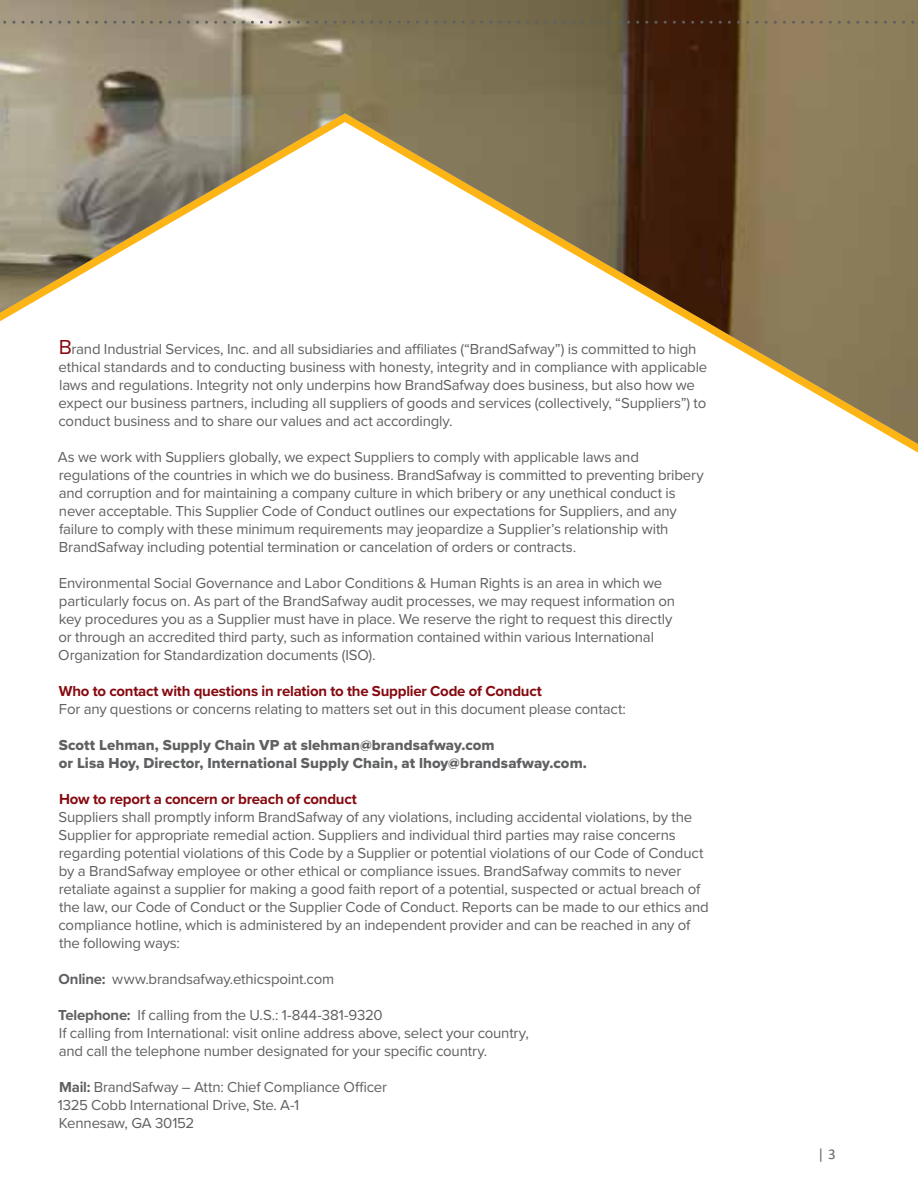
<style>
.page{position:relative;width:918px;height:1188px;background:#fff}
.page>*{position:absolute;margin:0;border:0;box-sizing:border-box;transform-origin:0 0}
.t1{font:15px/18px "Proxima Nova";letter-spacing:-.015em;color:#5f6062}
.t2{font:15px/18px "Proxima Nova Extrabld";letter-spacing:.005em;color:#5f6062}
.t3{font:700 15px "Proxima Nova";letter-spacing:-.015em;color:#86090f}
.t4{font:15px "Calibri";color:#666}
.s1{font-size:21px;color:#86090f}
.s2{font-weight:700}
</style>
<div class="page">
<img style="left:0;top:42px;width:918px;height:402px">
<svg style="left:0;top:0;width:918px;height:42px;background:#807257"></svg>
<p class="t1" style="left:59px;top:339px;width:650px"><span class="s1">B</span>rand Industrial Services, Inc. and all subsidiaries and affiliates (“BrandSafway”) is committed to high ethical standards and to conducting business with honesty, integrity and in compliance with applicable laws and regulations. Integrity not only underpins how BrandSafway does business, but also how we expect our business partners, including all suppliers of goods and services (collectively, “Suppliers”) to conduct business and to share our values and act accordingly.</p>
<p class="t1" style="left:58px;top:447px;width:648px">As we work with Suppliers globally, we expect Suppliers to comply with applicable laws and regulations of the countries in which we do business. BrandSafway is committed to preventing bribery and corruption and for maintaining a company culture in which bribery or any unethical conduct is never acceptable. This Supplier Code of Conduct outlines our expectations for Suppliers, and any failure to comply with these minimum requirements may jeopardize a Supplier’s relationship with BrandSafway including potential termination or cancelation of orders or contracts.</p>
<p class="t1" style="left:58px;top:573px;width:618px">Environmental Social Governance and Labor Conditions &amp; Human Rights is an area in which we particularly focus on. As part of the BrandSafway audit processes, we may request information on key procedures you as a Supplier must have in place. We reserve the right to request this directly or through an accredited third party, such as information contained within various International Organization for Standardization documents (ISO).</p>
<p class="t3" style="left:59px;top:679px;width:485px">Who to contact with questions in relation to the Supplier Code of Conduct</p>
<p class="t1" style="left:59px;top:699px;width:568px">For any questions or concerns relating to matters set out in this document please contact:</p>
<p class="t2" style="left:59px;top:735px;width:530px">Scott Lehman, Supply Chain VP at slehman@brandsafway.com<br>or Lisa Hoy, Director, International Supply Chain, at lhoy@brandsafway.com.</p>
<p class="t3" style="left:59px;top:787px;width:299px">How to report a concern or breach of conduct</p>
<p class="t1" style="left:59px;top:807px;width:652px">Suppliers shall promptly inform BrandSafway of any violations, including accidental violations, by the Supplier for appropriate remedial action. Suppliers and individual third parties may raise concerns regarding potential violations of this Code by a Supplier or potential violations of our Code of Conduct by a BrandSafway employee or other ethical or compliance issues. BrandSafway commits to never retaliate against a supplier for making a good faith report of a potential, suspected or actual breach of the law, our Code of Conduct or the Supplier Code of Conduct. Reports can be made to our ethics and compliance hotline, which is administered by an independent provider and can be reached in any of the following ways:</p>
<p class="t1" style="left:59px;top:969px;width:277px"><span class="s2">Online:</span> www.brandsafway.ethicspoint.com</p>
<p class="t1" style="left:58px;top:1005px;width:472px"><span class="s2">Telephone:</span> If calling from the U.S.: 1-844-381-9320<br>If calling from International: visit online address above, select your country, and call the telephone number designated for your specific country.</p>
<p class="t1" style="left:58px;top:1077px;width:331px"><span class="s2">Mail:</span> BrandSafway – Attn: Chief Compliance Officer<br>1325 Cobb International Drive, Ste. A-1<br>Kennesaw, GA 30152</p>
<p class="t4" style="left:817px;top:1144px;width:20px">| 3</p>
</div>
